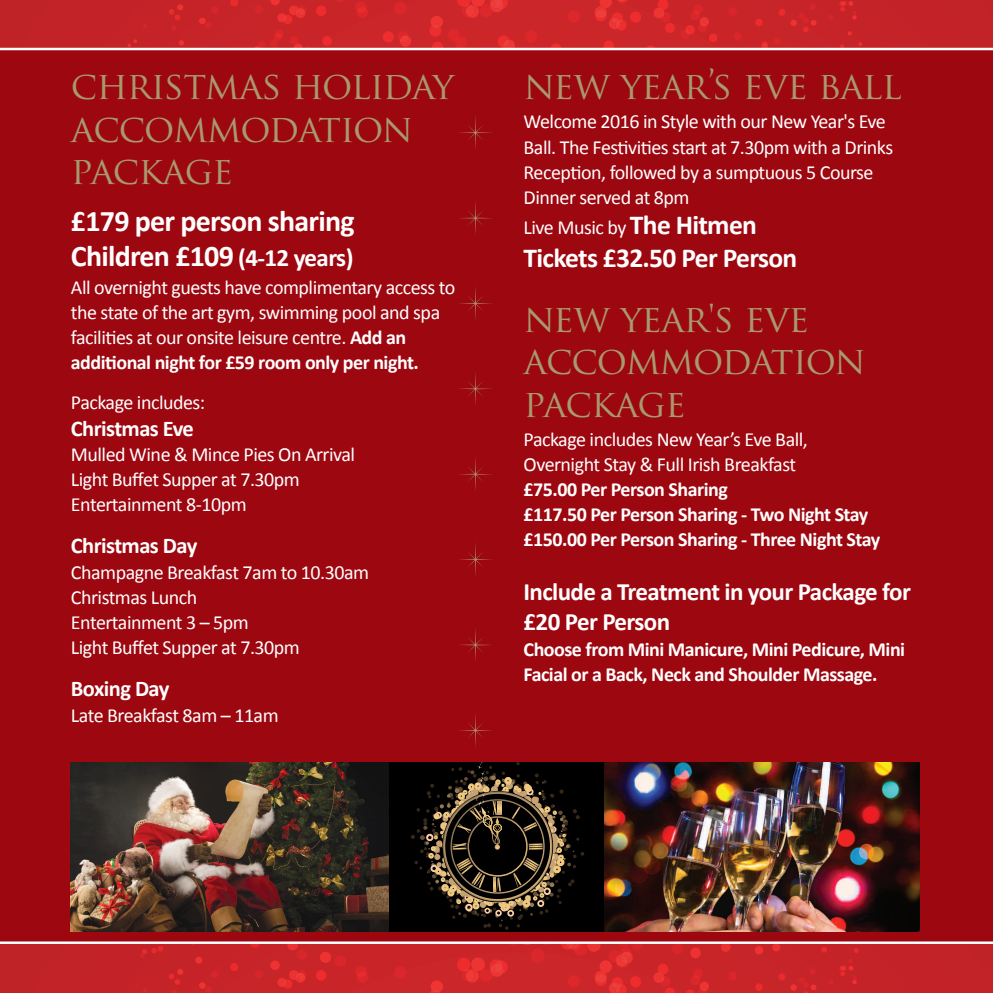
<style>
.page{position:relative;width:993px;height:993px;background:#fff}
.page>*{position:absolute;margin:0;border:0;box-sizing:border-box;transform-origin:0 0}
.t1{font:37.5px/42.5px "Trajan Pro";letter-spacing:-.025em;color:#a8996e}
.t2{font:700 30px/35px "Calibri";letter-spacing:-.025em;color:#fff}
.t3{font:700 27.5px "Calibri";letter-spacing:-.025em;color:#fff}
.t4{font:700 25px/30px "Calibri";letter-spacing:-.025em;color:#fff}
.t5{font:700 22.5px "Calibri";letter-spacing:-.025em;color:#fff}
.t6{font:20px/25px "Calibri";letter-spacing:-.025em;color:#fff}
.t7{font:700 20px/25px "Calibri";letter-spacing:-.025em;color:#fff}
.s1{font-size:25px}
.s2{font-weight:700}
.s3{font-weight:700;font-size:27.5px}
</style>
<div class="page">
<div style="left:0;top:0;width:992px;height:992px;background:#9d0710"></div>
<div style="left:0;top:0;width:992px;height:50px;background:#c62429"></div>
<svg style="left:336px;top:0;width:9px;height:2px"></svg>
<svg style="left:255px;top:5px;width:8px;height:9px"></svg>
<svg style="left:525px;top:30px;width:12px;height:13px"></svg>
<svg style="left:143px;top:24px;width:4px;height:4px"></svg>
<svg style="left:728px;top:7px;width:9px;height:9px"></svg>
<svg style="left:568px;top:10px;width:12px;height:13px"></svg>
<svg style="left:355px;top:1px;width:13px;height:17px"></svg>
<svg style="left:734px;top:32px;width:7px;height:8px"></svg>
<svg style="left:394px;top:2px;width:13px;height:12px"></svg>
<svg style="left:760px;top:38px;width:20px;height:10px"></svg>
<svg style="left:322px;top:36px;width:10px;height:10px"></svg>
<svg style="left:755px;top:19px;width:8px;height:7px"></svg>
<svg style="left:549px;top:43px;width:13px;height:5px"></svg>
<svg style="left:230px;top:0;width:8px;height:6px"></svg>
<svg style="left:316px;top:5px;width:11px;height:11px"></svg>
<svg style="left:169px;top:4px;width:14px;height:26px"></svg>
<svg style="left:854px;top:42px;width:8px;height:6px"></svg>
<svg style="left:179px;top:40px;width:5px;height:6px"></svg>
<svg style="left:839px;top:44px;width:9px;height:4px"></svg>
<svg style="left:127px;top:39px;width:10px;height:8px"></svg>
<svg style="left:199px;top:6px;width:19px;height:22px"></svg>
<svg style="left:778px;top:4px;width:38px;height:28px"></svg>
<svg style="left:829px;top:1px;width:27px;height:19px"></svg>
<svg style="left:594px;top:0;width:123px;height:48px"></svg>
<svg style="left:848px;top:31px;width:4px;height:4px"></svg>
<svg style="left:270px;top:0;width:37px;height:24px"></svg>
<svg style="left:383px;top:31px;width:28px;height:16px"></svg>
<svg style="left:253px;top:30px;width:59px;height:18px"></svg>
<svg style="left:428px;top:0;width:87px;height:48px"></svg>
<div style="left:0;top:943px;width:992px;height:49px;background:#c52428"></div>
<svg style="left:255px;top:970px;width:8px;height:8px"></svg>
<svg style="left:671px;top:943px;width:12px;height:10px"></svg>
<svg style="left:728px;top:972px;width:9px;height:8px"></svg>
<svg style="left:355px;top:966px;width:13px;height:16px"></svg>
<svg style="left:394px;top:966px;width:13px;height:12px"></svg>
<svg style="left:853px;top:948px;width:5px;height:4px"></svg>
<svg style="left:755px;top:983px;width:8px;height:7px"></svg>
<svg style="left:140px;top:946px;width:24px;height:11px"></svg>
<svg style="left:230px;top:963px;width:8px;height:7px"></svg>
<svg style="left:249px;top:943px;width:11px;height:4px"></svg>
<svg style="left:821px;top:946px;width:6px;height:6px"></svg>
<svg style="left:653px;top:963px;width:22px;height:29px"></svg>
<svg style="left:169px;top:969px;width:14px;height:23px"></svg>
<svg style="left:771px;top:943px;width:9px;height:8px"></svg>
<svg style="left:195px;top:956px;width:8px;height:7px"></svg>
<svg style="left:755px;top:946px;width:8px;height:8px"></svg>
<svg style="left:720px;top:943px;width:11px;height:8px"></svg>
<svg style="left:686px;top:969px;width:23px;height:23px"></svg>
<svg style="left:430px;top:980px;width:13px;height:12px"></svg>
<svg style="left:199px;top:971px;width:19px;height:21px"></svg>
<svg style="left:778px;top:969px;width:38px;height:23px"></svg>
<svg style="left:316px;top:951px;width:30px;height:29px"></svg>
<svg style="left:828px;top:959px;width:28px;height:25px"></svg>
<svg style="left:456px;top:943px;width:187px;height:49px"></svg>
<svg style="left:690px;top:947px;width:11px;height:10px"></svg>
<svg style="left:270px;top:943px;width:37px;height:45px"></svg>
<hr style="left:0;top:0;width:2px;height:50px;background:#c02327">
<hr style="left:0;top:943px;width:2px;height:49px;background:#c02327">
<hr style="left:0;top:48px;width:992px;height:2px;background:#fff">
<hr style="left:0;top:941px;width:992px;height:2px;background:#fff">
<svg style="left:459px;top:116px;width:33px;height:33px"></svg>
<svg style="left:459px;top:202px;width:33px;height:32px"></svg>
<svg style="left:459px;top:287px;width:33px;height:33px"></svg>
<svg style="left:459px;top:373px;width:33px;height:32px"></svg>
<svg style="left:459px;top:458px;width:33px;height:33px"></svg>
<svg style="left:459px;top:543px;width:33px;height:33px"></svg>
<svg style="left:459px;top:629px;width:32px;height:32px"></svg>
<svg style="left:459px;top:714px;width:33px;height:33px"></svg>
<img style="left:71px;top:762px;width:318px;height:169px">
<img style="left:603px;top:762px;width:316px;height:169px">
<div style="left:389px;top:762px;width:214px;height:169px;background:#000001"></div>
<svg style="left:411px;top:762px;width:173px;height:167px"></svg>
<h1 class="t1" style="left:71px;top:65px;width:384px">CHRISTMAS HOLIDAY<br>ACCOMMODATION<br>PACKAGE</h1>
<h2 class="t2" style="left:71px;top:203px;width:285px">£179 per person sharing<br>Children £109 <span class="s1">(4-12 years)</span></h2>
<p class="t6" style="left:71px;top:274px;width:386px">All overnight guests have complimentary access to the state of the art gym, swimming pool and spa facilities at our onsite leisure centre. <span class="s2">Add an additional night for £59 room only per night.</span></p>
<p class="t6" style="left:71px;top:389px;width:136px">Package includes:</p>
<p class="t5" style="left:71px;top:414px;width:124px">Christmas Eve</p>
<p class="t6" style="left:71px;top:442px;width:285px">Mulled Wine &amp; Mince Pies On Arrival<br>Light Buffet Supper at 7.30pm<br>Entertainment 8-10pm</p>
<p class="t5" style="left:71px;top:531px;width:128px">Christmas Day</p>
<p class="t6" style="left:71px;top:559px;width:299px">Champagne Breakfast 7am to 10.30am<br>Christmas Lunch<br>Entertainment 3 – 5pm<br>Light Buffet Supper at 7.30pm</p>
<p class="t5" style="left:71px;top:674px;width:100px">Boxing Day</p>
<p class="t6" style="left:71px;top:702px;width:209px">Late Breakfast 8am – 11am</p>
<h1 class="t1" style="left:523px;top:65px;width:379px">NEW YEAR’S EVE BALL</h1>
<p class="t6" style="left:523px;top:109px;width:371px">Welcome 2016 in Style with our New Year's Eve Ball. The Festivities start at 7.30pm with a Drinks Reception, followed by a sumptuous 5 Course Dinner served at 8pm</p>
<p class="t6" style="left:523px;top:215px;width:235px">Live Music by <span class="s3">The Hitmen</span></p>
<h3 class="t3" style="left:523px;top:240px;width:275px">Tickets £32.50 Per Person</h3>
<h1 class="t1" style="left:523px;top:297px;width:343px">NEW YEAR'S EVE<br>ACCOMMODATION<br>PACKAGE</h1>
<p class="t6" style="left:523px;top:427px;width:286px">Package includes New Year’s Eve Ball,<br>Overnight Stay &amp; Full Irish Breakfast</p>
<p class="t7" style="left:523px;top:477px;width:358px">£75.00 Per Person Sharing<br>£117.50 Per Person Sharing - Two Night Stay £150.00 Per Person Sharing - Three Night Stay</p>
<p class="t4" style="left:523px;top:576px;width:388px">Include a Treatment in your Package for £20 Per Person</p>
<p class="t7" style="left:523px;top:637px;width:383px">Choose from Mini Manicure, Mini Pedicure, Mini<br>Facial or a Back, Neck and Shoulder Massage.</p>
</div>
